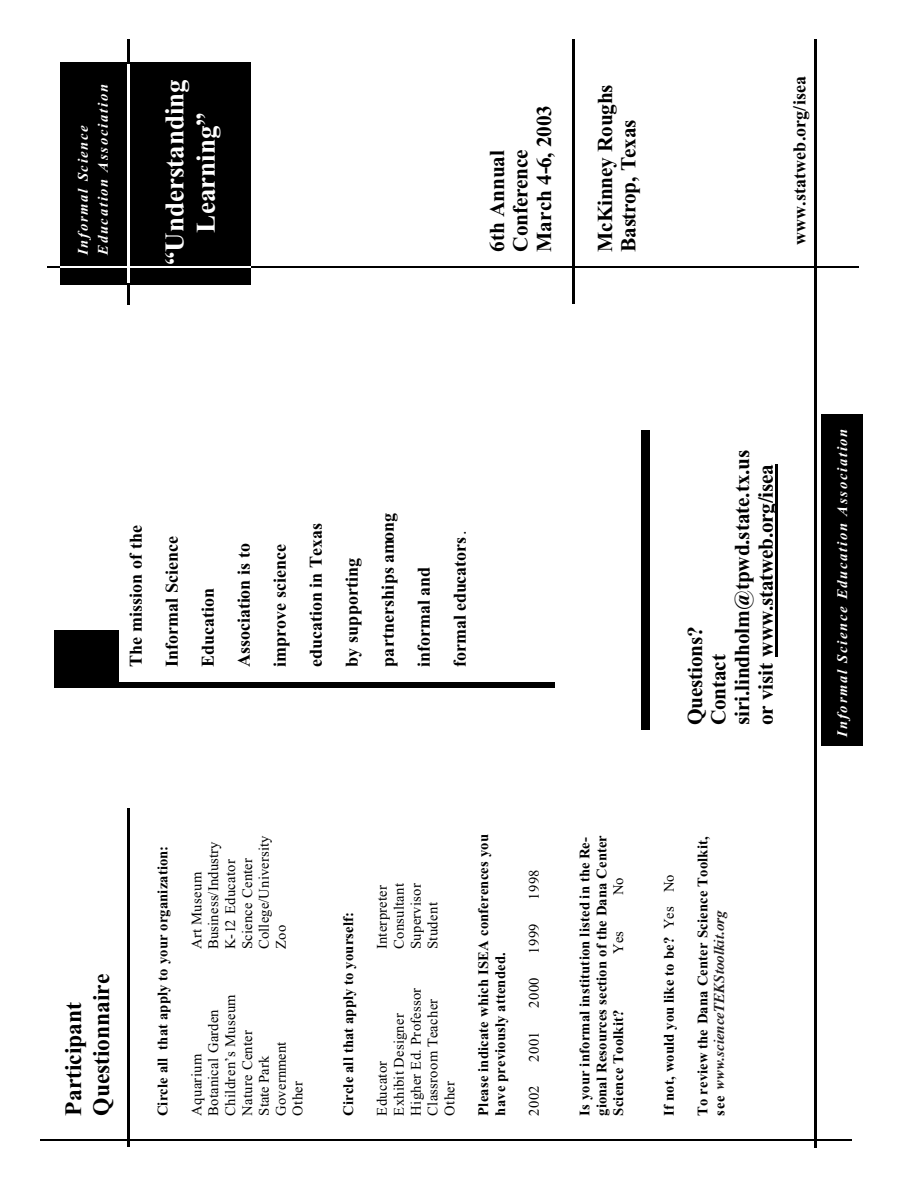
<style>
.page{position:relative;width:918px;height:1188px;background:#fff}
.page>*{position:absolute;margin:0;border:0;box-sizing:border-box;transform-origin:0 0}
.t1{font:700 27px/31.5px "Times New Roman";color:#fff;text-align:center}
.t2{font:700 23.7px/28.2px "Times New Roman";letter-spacing:-.005em;color:#000}
.t3{font:700 21.3px/23.7px "Times New Roman";letter-spacing:-.01em;color:#000}
.t4{font:700 18px/36px "Times New Roman";color:#000}
.t5{font:italic 700 15px "Times";color:#231f20}
.t6{font:700 14.7px/17px "Times New Roman";letter-spacing:.01em;color:#000}
.t7{font:14.7px "Times New Roman";letter-spacing:.015em;color:#000}
.t8{font:italic 700 14.7px/20.2px "Times New Roman";letter-spacing:.12em;color:#fff}
.s1{font-weight:400}
</style>
<div class="page">
<div style="left:61px;top:63px;width:190px;height:222px;background:#000"></div>
<hr style="left:775px;top:464px;width:2px;height:193px;background:#000">
<div style="left:641px;top:430px;width:9px;height:300px;background:#000"></div>
<hr style="left:47px;top:266px;width:811px;height:1px;background:#000">
<hr style="left:127px;top:39px;width:2px;height:265px;background:#000">
<hr style="left:127px;top:808px;width:2px;height:339px;background:#000">
<hr style="left:40px;top:1139px;width:812px;height:1px;background:#000">
<hr style="left:573px;top:39px;width:2px;height:264px;background:#000">
<hr style="left:61px;top:266px;width:190px;height:1px;background:#fff">
<hr style="left:127px;top:65px;width:2px;height:218px;background:#fff">
<div style="left:821px;top:414px;width:42px;height:332px;background:#000"></div>
<div style="left:54px;top:631px;width:501px;height:57px;background:#000"></div>
<div style="left:119px;top:507px;width:436px;height:174px;background:#fff"></div>
<hr style="left:814px;top:39px;width:3px;height:1108px;background:#000">
<p class="t8" style="left:73px;top:255px;width:172px;rotate:-90deg">Informal Science<br>Education Association</p>
<h1 class="t1" style="left:159px;top:265px;width:187px;rotate:-90deg">“Understanding<br>Learning”</h1>
<h3 class="t3" style="left:485px;top:252px;width:148px;rotate:-90deg">6th Annual<br>Conference<br>March 4-6, 2003</h3>
<h3 class="t3" style="left:593px;top:252px;width:169px;rotate:-90deg">McKinney Roughs<br>Bastrop, Texas</h3>
<p class="t4" style="left:782px;top:245px;width:170px;rotate:-90deg">www.statweb.org/isea</p>
<p class="t4" style="left:118px;top:667px;width:156px;rotate:-90deg">The mission of the<br>Informal Science<br>Education<br>Association is to improve science education in Texas by supporting partnerships among informal and formal educators<span class="s1">.</span></p>
<h3 class="t3" style="left:683px;top:725px;width:277px;rotate:-90deg">Questions?<br>Contact siri.lindholm@tpwd.state.tx.us or visit www.statweb.org/isea</h3>
<h2 class="t2" style="left:59px;top:1116px;width:143px;rotate:-90deg">Participant<br>Questionnaire</h2>
<p class="t6" style="left:154px;top:1116px;width:271px;rotate:-90deg">Circle all that apply to your organization:</p>
<p class="t7" style="left:256px;top:949px;width:115px;rotate:-90deg">College/University</p>
<p class="t7" style="left:205px;top:949px;width:109px;rotate:-90deg">Business/Industry</p>
<p class="t7" style="left:239px;top:949px;width:93px;rotate:-90deg">Science Center</p>
<p class="t7" style="left:222px;top:949px;width:91px;rotate:-90deg">K-12 Educator</p>
<p class="t7" style="left:188px;top:949px;width:79px;rotate:-90deg">Art Museum</p>
<p class="t7" style="left:273px;top:949px;width:26px;rotate:-90deg">Zoo</p>
<p class="t7" style="left:222px;top:1116px;width:123px;rotate:-90deg">Children’s Museum</p>
<p class="t7" style="left:205px;top:1116px;width:108px;rotate:-90deg">Botanical Garden</p>
<p class="t7" style="left:239px;top:1116px;width:87px;rotate:-90deg">Nature Center</p>
<p class="t7" style="left:273px;top:1116px;width:76px;rotate:-90deg">Government</p>
<p class="t7" style="left:188px;top:1116px;width:63px;rotate:-90deg">Aquarium</p>
<p class="t7" style="left:256px;top:1116px;width:61px;rotate:-90deg">State Park</p>
<p class="t7" style="left:290px;top:1116px;width:36px;rotate:-90deg">Other</p>
<p class="t6" style="left:340px;top:1116px;width:205px;rotate:-90deg">Circle all that apply to yourself:</p>
<p class="t7" style="left:408px;top:949px;width:68px;rotate:-90deg">Supervisor</p>
<p class="t7" style="left:391px;top:949px;width:68px;rotate:-90deg">Consultant</p>
<p class="t7" style="left:374px;top:949px;width:66px;rotate:-90deg">Interpreter</p>
<p class="t7" style="left:425px;top:949px;width:48px;rotate:-90deg">Student</p>
<p class="t7" style="left:408px;top:1116px;width:130px;rotate:-90deg">Higher Ed. Professor</p>
<p class="t7" style="left:425px;top:1116px;width:118px;rotate:-90deg">Classroom Teacher</p>
<p class="t7" style="left:391px;top:1116px;width:104px;rotate:-90deg">Exhibit Designer</p>
<p class="t7" style="left:374px;top:1116px;width:56px;rotate:-90deg">Educator</p>
<p class="t7" style="left:442px;top:1116px;width:36px;rotate:-90deg">Other</p>
<p class="t6" style="left:475px;top:1116px;width:283px;rotate:-90deg">Please indicate which ISEA conferences you have previously attended.</p>
<p class="t7" style="left:526px;top:900px;width:32px;rotate:-90deg">1998</p>
<p class="t7" style="left:526px;top:954px;width:32px;rotate:-90deg">1999</p>
<p class="t7" style="left:526px;top:1008px;width:32px;rotate:-90deg">2000</p>
<p class="t7" style="left:526px;top:1062px;width:32px;rotate:-90deg">2001</p>
<p class="t7" style="left:526px;top:1116px;width:32px;rotate:-90deg">2002</p>
<p class="t6" style="left:576px;top:1116px;width:282px;rotate:-90deg">Is your informal institution listed in the Re&shy;gional Resources section of the Dana Center<br>Science Toolkit?</p>
<p class="t7" style="left:610px;top:895px;width:19px;rotate:-90deg">No</p>
<p class="t6" style="left:661px;top:1116px;width:242px;rotate:-90deg">If not, would you like to be? <span class="s1">Yes No</span></p>
<p class="t7" style="left:610px;top:954px;width:24px;rotate:-90deg">Yes</p>
<p class="t6" style="left:694px;top:1116px;width:281px;rotate:-90deg">To review the Dana Center Science Toolkit, see www.tenet.edu/teks/science<span class="s1">.</span></p>
<p class="t5" style="left:709px;top:1090px;width:181px;rotate:-90deg">www.scienceTEKStoolkit.org</p>
<p class="t8" style="left:832px;top:736px;width:310px;rotate:-90deg">Informal Science Education Association</p>
</div>
